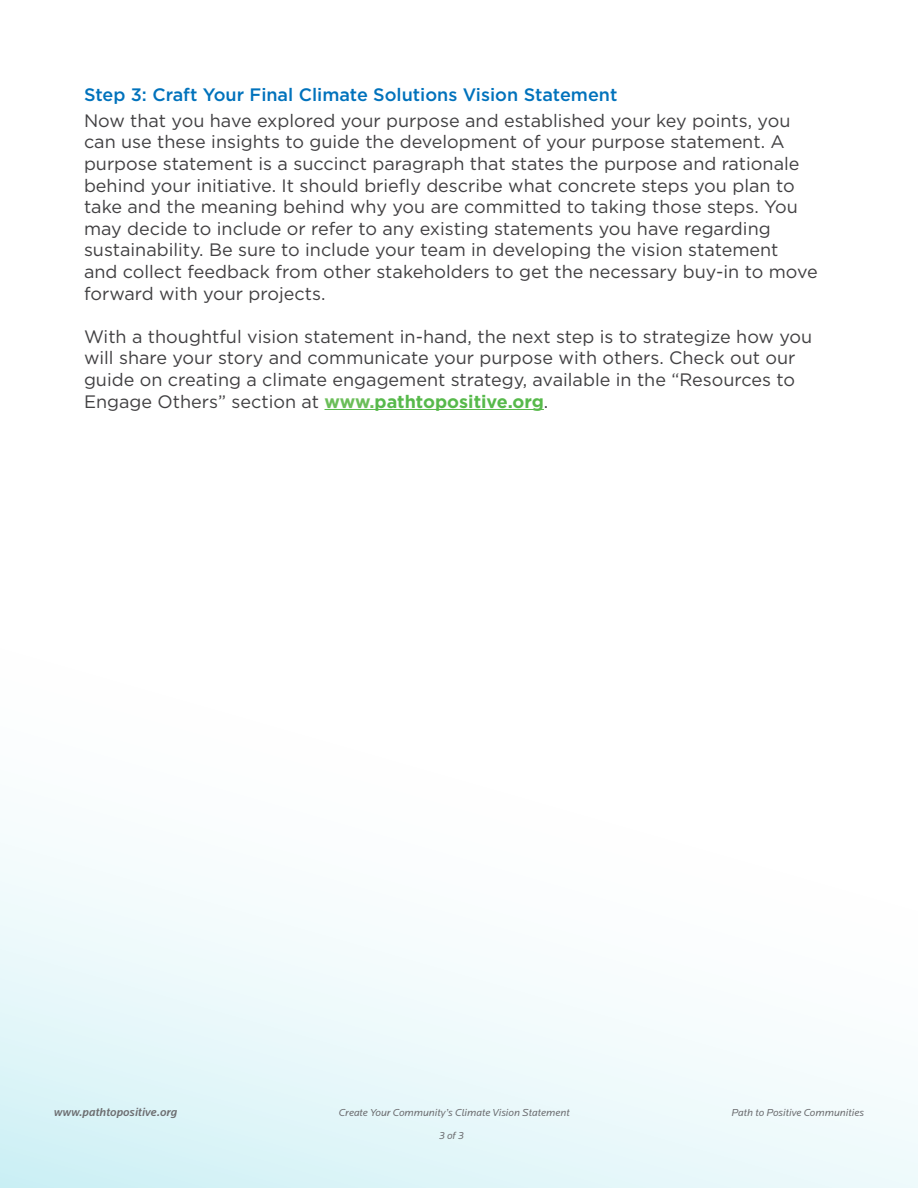
<style>
.page{position:relative;width:918px;height:1188px;background:#fff}
.page>*{position:absolute;margin:0;border:0;box-sizing:border-box;transform-origin:0 0}
.t1{font:18px/21.6px "Gotham";color:#414042}
.t2{font:500 18px "Gotham";color:#0072bc}
.t3{font:italic 500 12px "Locator";color:#6d6e71}
.t4{font:italic 10.5px "Locator";color:#6d6e71}
.s1{font-weight:700;color:#6bbe59}
.s2{font-weight:700;color:#57b94b}
</style>
<div class="page">
<svg style="left:0;top:842px;width:918px;height:346px;fill:#f1fafc"></svg>
<hr style="left:325px;top:409px;width:219px;height:1px;background:#57b94b">
<p class="t2" style="left:84px;top:83px;width:535px">Step 3: Craft Your Final Climate Solutions Vision Statement</p>
<p class="t1" style="left:84px;top:109px;width:735px">Now that you have explored your purpose and established your key points, you can use these insights to guide the development of your purpose statement. A purpose statement is a succinct paragraph that states the purpose and rationale behind your initiative. It should briefly describe what concrete steps you plan to take and the meaning behind why you are committed to taking those steps. You may decide to include or refer to any existing statements you have regarding sustainability. Be sure to include your team in developing the vision statement<br>and collect feedback from other stakeholders to get the necessary buy-in to move forward with your projects.</p>
<p class="t1" style="left:84px;top:325px;width:730px">With a thoughtful vision statement in-hand, the next step is to strategize how you will share your story and communicate your purpose with others. Check out our guide on creating a climate engagement strategy, available in the “Resources to Engage Others” section at <span class="s1">www.</span><span class="s2">pathtopositive.org</span>.</p>
<p class="t3" style="left:54px;top:1105px;width:125px">www.pathtopositive.org</p>
<p class="t4" style="left:339px;top:1107px;width:233px">Create Your Community’s Climate Vision Statement</p>
<p class="t4" style="left:732px;top:1107px;width:134px">Path to Positive Communities</p>
<p class="t4" style="left:439px;top:1130px;width:26px">3 of 3</p>
</div>
